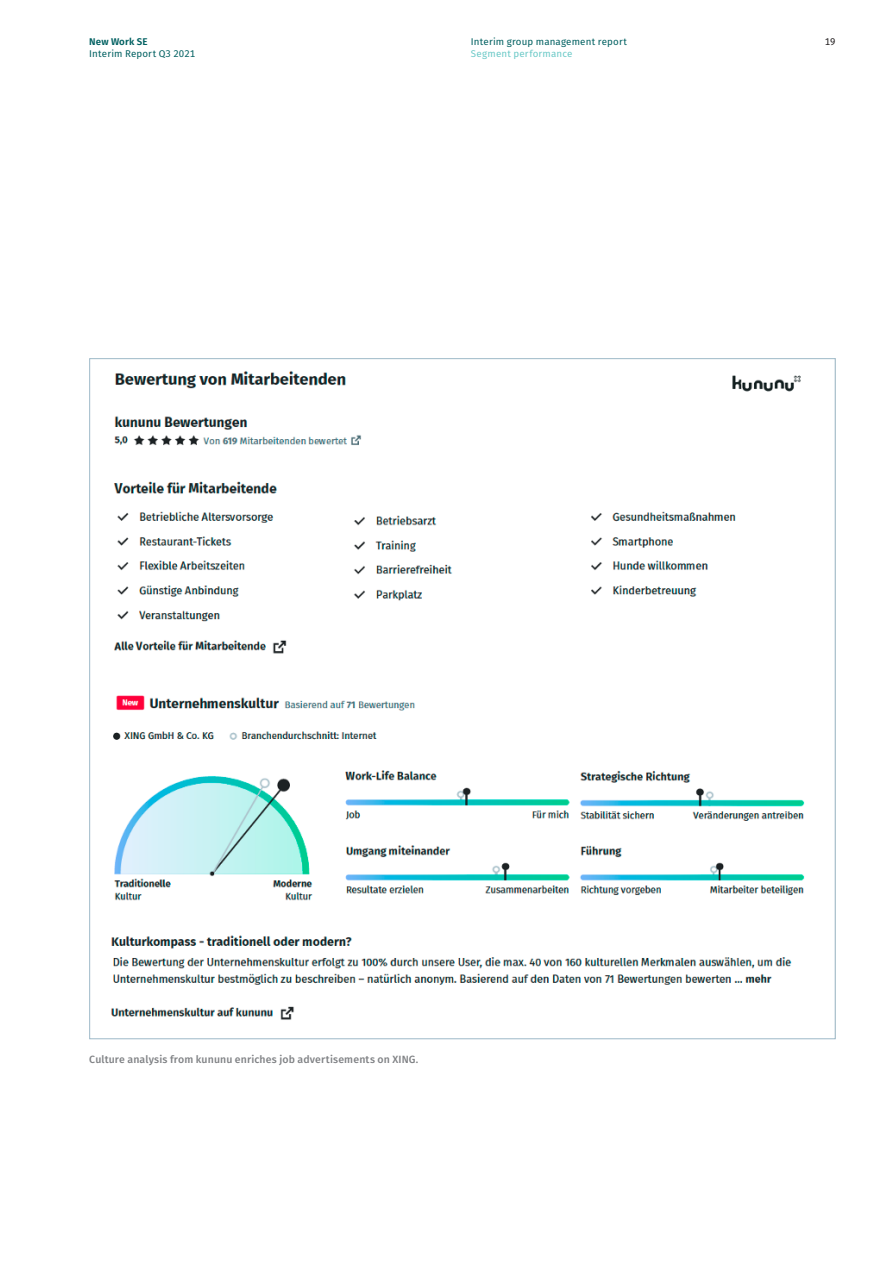
<style>
.page{position:relative;width:893px;height:1263px;background:#fff}
.page>*{position:absolute;margin:0;border:0;box-sizing:border-box;transform-origin:0 0}
.t1{font:500 10.5px "Fira Sans";letter-spacing:.015em;color:#808285}
.t2{font:9.75px "Fira Sans";letter-spacing:.015em;color:#006061}
.t3{font:9.75px "Fira Sans";letter-spacing:.015em;color:#6bc9c7}
.t4{font:600 9.75px "Fira Sans";letter-spacing:.015em;color:#006061}
.t5{font:9.75px "Fira Sans";color:#231f20}
</style>
<div class="page">
<img style="left:111px;top:371px;width:694px;height:649px">
<p class="t2" style="left:471px;top:34px;width:157px">Interim group management report</p>
<p class="t3" style="left:471px;top:46px;width:103px">Segment performance</p>
<p class="t4" style="left:89px;top:35px;width:60px">New Work SE</p>
<p class="t5" style="left:825px;top:34px;width:12px">19</p>
<p class="t2" style="left:89px;top:46px;width:107px">Interim Report Q3 2021</p>
<p class="t1" style="left:89px;top:1051px;width:331px">Culture analysis from kununu enriches job advertisements on XING.</p>
</div>
